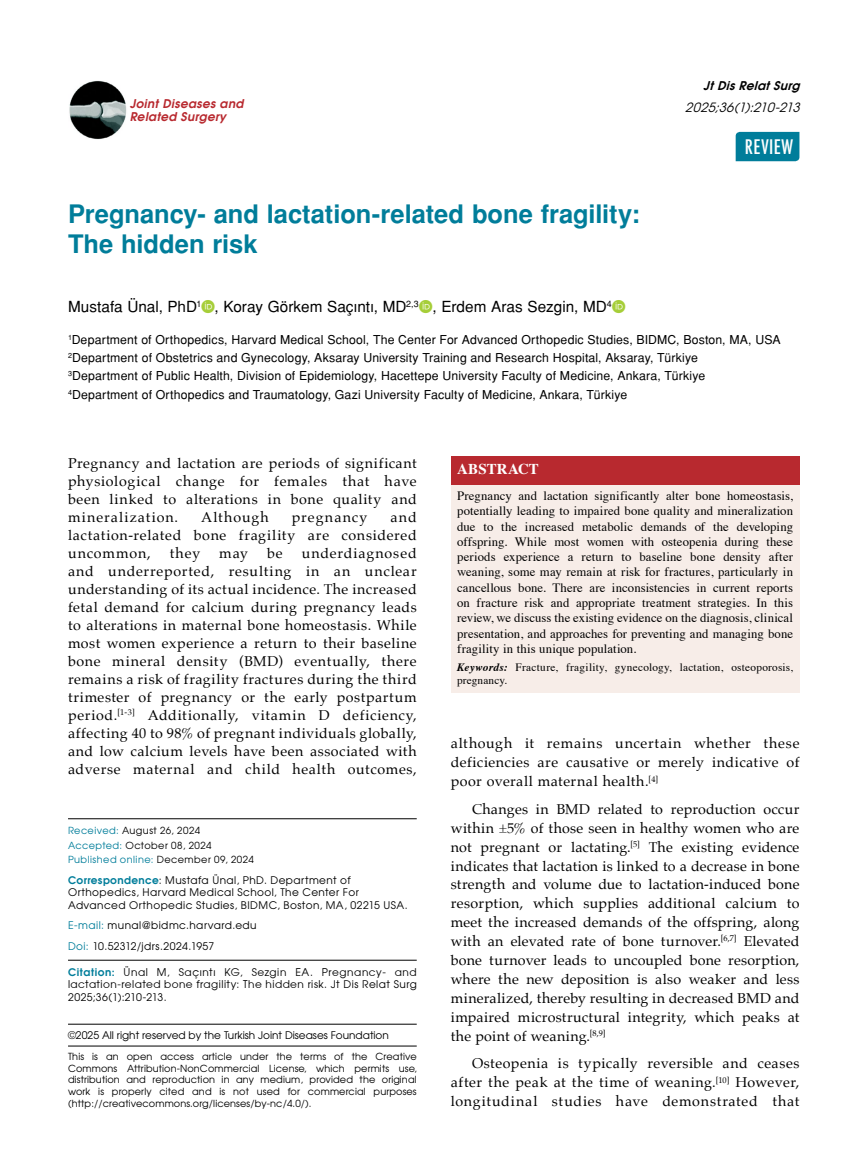
<style>
.page{position:relative;width:859px;height:1170px;background:#fff}
.page>*{position:absolute;margin:0;border:0;box-sizing:border-box;transform-origin:0 0}
.t1{font:700 25.5px/30.6px "Helvetica Tr";color:#007d9a}
.t2{font:500 condensed 19.5px "Futura";letter-spacing:.03em;color:#fff}
.t3{font:15.3px "Helvetica Normal Tr";color:#000}
.t4{font:700 15px "Times";letter-spacing:.01em;color:#fff}
.t5{font:14.25px/18px "Palatino";letter-spacing:.045em;color:#000;text-align:justify}
.t6{font:14.25px "Palatino";letter-spacing:.075em;color:#000}
.t7{font:12.75px/15.3px "Times";letter-spacing:.01em;color:#000;text-align:justify}
.t8{font:italic 12.75px "Avant Garde Tr";color:#000}
.t9{font:12.3px/18.3px "Helvetica Normal Tr";letter-spacing:.015em;color:#000}
.t10{font:12px/13.5px "Avant Garde Bold Italic Tr";letter-spacing:.03em;color:#b8292f}
.t11{font:italic 12px "Avant Garde Bold Tr";color:#000}
.t12{font:11.25px/13.5px "Times";letter-spacing:.02em;color:#000}
.t13{font:10.5px/12.3px "Avant Garde Tr";letter-spacing:.04em;color:#000}
.t14{font:10.5px/12.6px "Avant Garde";letter-spacing:.045em;color:#000}
.t15{font:10.5px "Avant Garde Tr";color:#000}
.t16{font:10.5px "Avant Garde Tr";letter-spacing:.015em;color:#000}
.t17{font:9.75px/11.7px "Avant Garde Tr";letter-spacing:.025em;color:#000;text-align:justify}
.t18{font:9.75px/14.4px "Avant Garde Tr";letter-spacing:.045em;color:#000}
.s1{color:#007d9a}
.s2{font-family:"Avant Garde Bold Tr";color:#007d9a}
.s3{font-family:"Avant Garde Tr"}
.s4{font-weight:700;font-style:italic}
</style>
<div class="page">
<img style="left:69px;top:81px;width:58px;height:58px">
<div style="left:736px;top:132px;width:63px;height:29px;background:#007d9a"></div>
<div style="left:451px;top:484px;width:348px;height:208px;background:#f7ede8"></div>
<div style="left:451px;top:456px;width:348px;height:28px;background:#b8292f"></div>
<hr style="left:68px;top:959px;width:349px;height:1px;background:#000">
<hr style="left:68px;top:818px;width:349px;height:1px;background:#000">
<hr style="left:68px;top:1045px;width:349px;height:1px;background:#000">
<hr style="left:68px;top:1023px;width:349px;height:1px;background:#000">
<p class="t10" style="left:130px;top:96px;width:115px">Joint Diseases and<br>Related Surgery</p>
<h1 class="t1" style="left:68px;top:198px;width:573px">Pregnancy- and lactation-related bone fragility:<br>The hidden risk</h1>
<p class="t11" style="left:703px;top:77px;width:102px">JtDisRelatSurg</p>
<p class="t8" style="left:685px;top:99px;width:120px">2025;36(1):210-213</p>
<h2 class="t2" style="left:745px;top:135px;width:50px">REVIEW</h2>
<p class="t3" style="left:68px;top:297px;width:545px">Mustafa Ünal, PhD<sup>1</sup> , Koray Görkem Saçıntı, MD<sup>2,3</sup> , Erdem Aras Sezgin, MD<sup>4</sup></p>
<p class="t9" style="left:68px;top:330px;width:714px"><sup>1</sup>Department of Orthopedics, Harvard Medical School, The Center For Advanced Orthopedic Studies, BIDMC, Boston, MA, USA <sup>2</sup>Department of Obstetrics and Gynecology, Aksaray University Training and Research Hospital, Aksaray, Türkiye<br><sup>3</sup>Department of Public Health, Division of Epidemiology, Hacettepe University Faculty of Medicine, Ankara, Türkiye<br><sup>4</sup>Department of Orthopedics and Traumatology, Gazi University Faculty of Medicine, Ankara, Türkiye</p>
<p class="t5" style="left:68px;top:454px;width:350px">Pregnancy and lactation are periods of significant physiological change for females that have been linked to alterations in bone quality and mineralization.</p>
<p class="t5" style="left:201px;top:508px;width:69px">Although</p>
<p class="t6" style="left:292px;top:505px;width:77px">pregnancy</p>
<p class="t5" style="left:68px;top:508px;width:350px;text-indent:322px">and lactation-related bone fragility are considered uncommon,</p>
<p class="t5" style="left:170px;top:544px;width:32px">they</p>
<p class="t5" style="left:219px;top:544px;width:31px">may</p>
<p class="t5" style="left:267px;top:544px;width:17px">be</p>
<p class="t5" style="left:68px;top:544px;width:350px;text-indent:234px">underdiagnosed and underreported, resulting in an unclear understanding of its actual incidence. The increased fetal demand for calcium during pregnancy leads to alterations in maternal bone homeostasis. While most women experience a return to their baseline bone mineral density (BMD) eventually, there remains a risk of fragility fractures during the third trimester of pregnancy or the early postpartum period.<sup>[1-3]</sup> Additionally, vitamin D deficiency, affecting 40 to 98% of pregnant individuals globally, and low calcium levels have been associated with adverse maternal and child health outcomes,</p>
<p class="t18" style="left:68px;top:823px;width:187px"><span class="s1">Received:</span> August 26, 2024<br><span class="s1">Accepted:</span> October 08, 2024<br><span class="s1">Published online:</span> December 09, 2024</p>
<p class="t13" style="left:68px;top:873px;width:341px"><span class="s2">Correspondence</span>: Mustafa Ünal, PhD. Department of<br>Orthopedics, Harvard Medical School, The Center For<br>Advanced Orthopedic Studies, BIDMC, Boston, MA, 02215 USA.</p>
<p class="t13" style="left:68px;top:914px;width:190px;line-height:20.9px"><span class="s1">E-mail:</span> munal@bidmc.harvard.edu<br><span class="s1">Doi:</span> 10.52312/jdrs.2024.1957</p>
<p class="t14" style="left:68px;top:965px;width:350px"><span class="s2">Citation:</span> Ünal M, Saçıntı KG, Sezgin EA. Pregnancy- and lactation-related bone fragility: The hidden risk<span class="s3">. Jt Dis Relat Surg</span></p>
<p class="t16" style="left:68px;top:990px;width:100px">2025;36(1):210-213.</p>
<p class="t15" style="left:68px;top:1028px;width:322px">©2025 All right reserved by the Turkish Joint Diseases Foundation</p>
<p class="t17" style="left:68px;top:1050px;width:350px">This is an open access article under the terms of the Creative Commons Attribution-NonCommercial License, which permits use, distribution and reproduction in any medium, provided the original work is properly cited and is not used for commercial purposes (http://creativecommons.org/licenses/by-nc/4.0/).</p>
<p class="t4" style="left:457px;top:454px;width:83px">ABSTRACT</p>
<p class="t7" style="left:457px;top:487px;width:337px">Pregnancy and lactation significantly alter bone homeostasis, potentially leading to impaired bone quality and mineralization due to the increased metabolic demands of the developing offspring. While most women with osteopenia during these periods experience a return to baseline bone density after weaning, some may remain at risk for fractures, particularly in cancellous bone. There are inconsistencies in current reports on fracture risk and appropriate treatment strategies. In this review, we discuss the existing evidence on the diagnosis, clinical presentation, and approaches for preventing and managing bone fragility in this unique population.</p>
<p class="t12" style="left:457px;top:659px;width:337px"><span class="s4">Keywords:</span> Fracture, fragility, gynecology, lactation, osteoporosis, pregnancy.</p>
<p class="t5" style="left:451px;top:734px;width:350px;line-height:18.9px">although it remains uncertain whether these deficiencies are causative or merely indicative of poor overall maternal health.<sup>[4]</sup></p>
<p class="t5" style="left:451px;top:799px;width:350px;line-height:18.9px;text-indent:21px">Changes in BMD related to reproduction occur within ±5% of those seen in healthy women who are not pregnant or lactating.<sup>[5]</sup> The existing evidence indicates that lactation is linked to a decrease in bone strength and volume due to lactation-induced bone resorption, which supplies additional calcium to meet the increased demands of the offspring, along with an elevated rate of bone turnover.<sup>[6,7]</sup> Elevated bone turnover leads to uncoupled bone resorption, where the new deposition is also weaker and less mineralized, thereby resulting in decreased BMD and impaired microstructural integrity, which peaks at the point of weaning.<sup>[8,9]</sup></p>
<p class="t5" style="left:451px;top:1053px;width:350px;line-height:18.9px;text-indent:21px">Osteopenia is typically reversible and ceases after the peak at the time of weaning.<sup>[10]</sup> However, longitudinal studies have demonstrated that</p>
</div>
